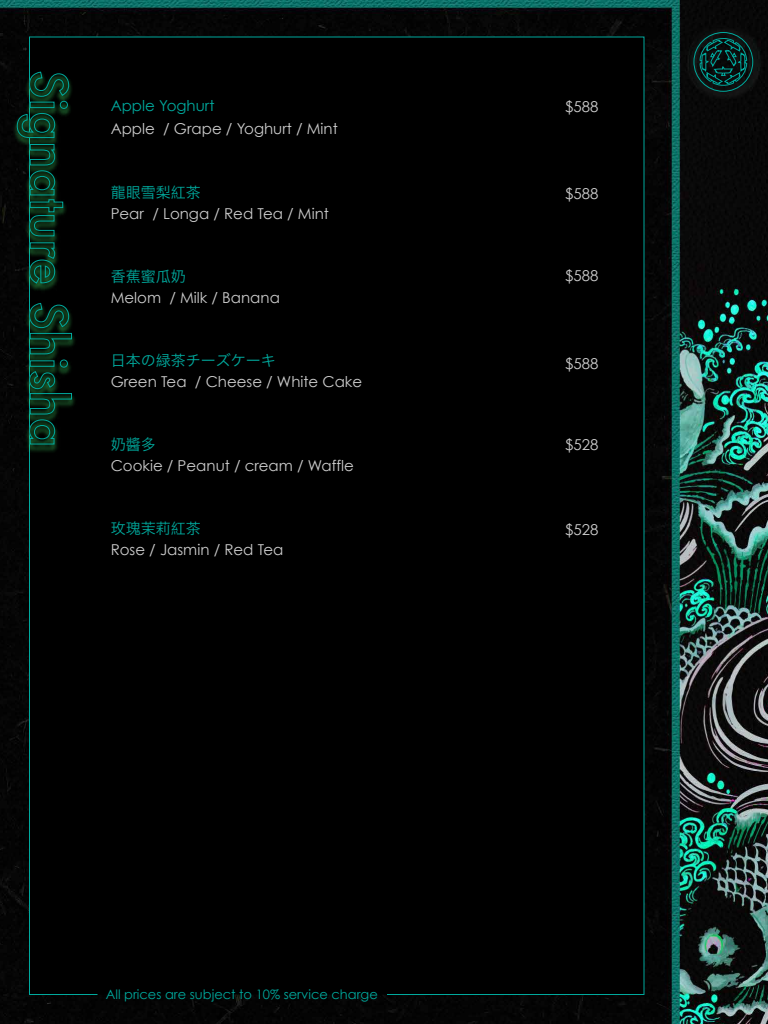
<style>
.page{position:relative;width:768px;height:1024px;background:#fff}
.page>*{position:absolute;margin:0;border:0;box-sizing:border-box;transform-origin:0 0}
.t1{font:15px "Century Gothic";color:#ccc}
.t2{font:15px "Hiragino Sans GB W3";color:#00a99d}
.t3{font:15px "Century Gothic";color:#00a99d}
.t4{font:13px "Century Gothic";color:#00a99d}
</style>
<div class="page">
<img style="left:0;top:0;width:768px;height:1024px">
<div style="left:29px;top:36px;width:615px;height:959px;background:#000"></div>
<svg style="left:693px;top:32px;width:61px;height:60px;background:#0a2e2b"></svg>
<img style="left:9px;top:68px;width:72px;height:391px">
<svg style="left:16px;top:71px;width:54px;height:213px;background:#07271a"></svg>
<svg style="left:29px;top:302px;width:43px;height:143px;background:#083423"></svg>
<p class="t3" style="left:111px;top:97px;width:105px">Apple Yoghurt</p>
<p class="t1" style="left:111px;top:119px;width:229px">Apple / Grape / Yoghurt / Mint</p>
<p class="t1" style="left:565px;top:97px;width:35px">$588</p>
<p class="t2" style="left:111px;top:183px;width:91px">龍眼雪梨紅茶</p>
<p class="t1" style="left:111px;top:205px;width:220px">Pear / Longa / Red Tea / Mint</p>
<p class="t1" style="left:565px;top:185px;width:35px">$588</p>
<p class="t2" style="left:111px;top:267px;width:76px">香蕉蜜瓜奶</p>
<p class="t1" style="left:111px;top:289px;width:171px">Melom / Milk / Banana</p>
<p class="t1" style="left:565px;top:267px;width:35px">$588</p>
<p class="t2" style="left:111px;top:351px;width:166px">日本の緑茶チーズケーキ</p>
<p class="t1" style="left:111px;top:373px;width:253px">Green Tea / Cheese / White Cake</p>
<p class="t1" style="left:565px;top:354px;width:35px">$588</p>
<p class="t2" style="left:111px;top:435px;width:46px">奶醬多</p>
<p class="t1" style="left:111px;top:457px;width:245px">Cookie / Peanut / cream / Waffle</p>
<p class="t1" style="left:565px;top:436px;width:35px">$528</p>
<p class="t2" style="left:111px;top:519px;width:91px">玫瑰茉莉紅茶</p>
<p class="t1" style="left:111px;top:541px;width:174px">Rose / Jasmin / Red Tea</p>
<p class="t1" style="left:565px;top:520px;width:35px">$528</p>
<p class="t4" style="left:106px;top:986px;width:274px">All prices are subject to 10% service charge</p>
</div>
